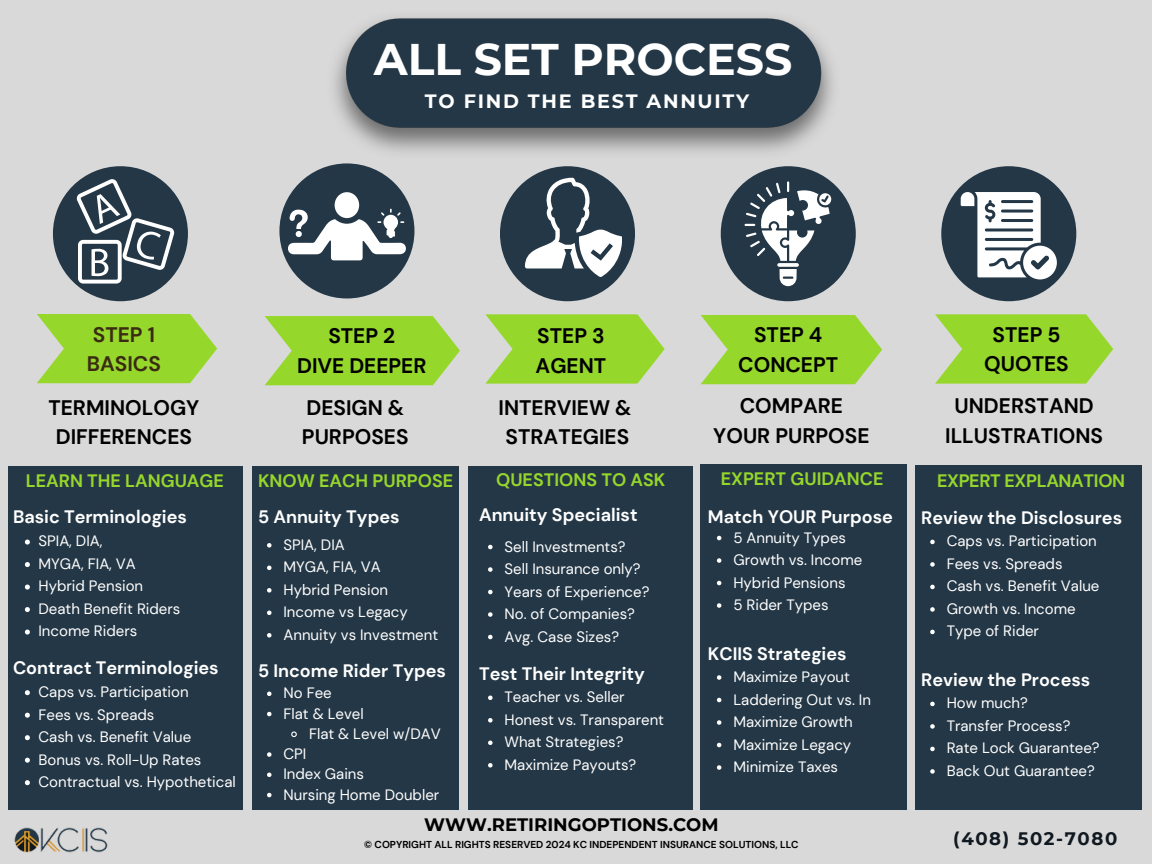
<style>
.page{position:relative;width:1152px;height:864px;background:#d9d9d9}
.page>*{position:absolute;margin:0;border:0;box-sizing:border-box;transform-origin:0 0}
.t1{font:700 44.25px "Montserrat";color:#fff}
.t2{font:700 21px/29.2px "DM Sans";color:#000;text-align:center}
.t3{font:700 21px/29.2px "DM Sans";color:#3a2b13}
.t4{font:700 19.2px "Montserrat";letter-spacing:.09em;color:#fff}
.t5{font:700 18px "DM Sans";color:#fff}
.t6{font:700 18px "DM Sans";color:#96d72b}
.t7{font:700 18px "Montserrat";color:#000}
.t8{font:700 18px "DM Sans";letter-spacing:-.02em;color:#96d72b}
.t9{font:700 18px "Montserrat";letter-spacing:.09em;color:#101820}
.t10{font:15px "DM Sans";color:#fff}
.t11{font:700 10.05px "DM Sans";color:#000}
</style>
<div class="page">
<div style="left:53px;top:166px;width:135px;height:135px;background:#243746;border-radius:50%"></div>
<div style="left:500px;top:166px;width:135px;height:135px;background:#243746;border-radius:50%"></div>
<div style="left:721px;top:166px;width:135px;height:135px;background:#243746;border-radius:50%"></div>
<div style="left:941px;top:166px;width:135px;height:135px;background:#243746;border-radius:50%"></div>
<div style="left:279px;top:163px;width:135px;height:135px;background:#243746;border-radius:50%"></div>
<svg style="left:37px;top:314px;width:180px;height:69px;background:#9fd744"></svg>
<div style="left:8px;top:466px;width:234px;height:343px;background:#243746"></div>
<svg style="left:77px;top:179px;width:97px;height:105px"></svg>
<svg style="left:288px;top:209px;width:118px;height:51px"></svg>
<div style="left:335px;top:192px;width:24px;height:26px;background:#fff;border-radius:50%"></div>
<svg style="left:525px;top:178px;width:97px;height:99px"></svg>
<svg style="left:745px;top:181px;width:87px;height:105px"></svg>
<svg style="left:961px;top:192px;width:96px;height:87px"></svg>
<svg style="left:265px;top:316px;width:195px;height:69px;background:#9fd742"></svg>
<svg style="left:485px;top:314px;width:180px;height:70px;background:#a0d747"></svg>
<svg style="left:701px;top:315px;width:181px;height:69px;background:#9fd744"></svg>
<svg style="left:935px;top:314px;width:178px;height:70px;background:#a0d746"></svg>
<div style="left:252px;top:466px;width:206px;height:343px;background:#243746"></div>
<div style="left:468px;top:466px;width:225px;height:344px;background:#243746"></div>
<div style="left:700px;top:465px;width:207px;height:345px;background:#243746"></div>
<svg style="left:717px;top:536px;width:4px;height:4px"></svg>
<svg style="left:717px;top:558px;width:4px;height:5px"></svg>
<svg style="left:717px;top:581px;width:4px;height:4px"></svg>
<svg style="left:717px;top:603px;width:4px;height:5px"></svg>
<svg style="left:717px;top:675px;width:4px;height:5px"></svg>
<svg style="left:717px;top:698px;width:4px;height:4px"></svg>
<svg style="left:717px;top:720px;width:4px;height:5px"></svg>
<svg style="left:717px;top:743px;width:4px;height:4px"></svg>
<svg style="left:717px;top:765px;width:4px;height:5px"></svg>
<div style="left:916px;top:465px;width:226px;height:344px;background:#243746"></div>
<img style="left:14px;top:827px;width:94px;height:26px">
<img style="left:334px;top:17px;width:499px;height:135px">
<svg style="left:25px;top:540px;width:5px;height:5px"></svg>
<svg style="left:25px;top:562px;width:5px;height:5px"></svg>
<svg style="left:25px;top:585px;width:5px;height:5px"></svg>
<svg style="left:25px;top:607px;width:5px;height:5px"></svg>
<svg style="left:25px;top:630px;width:5px;height:5px"></svg>
<svg style="left:25px;top:690px;width:5px;height:5px"></svg>
<svg style="left:25px;top:713px;width:5px;height:5px"></svg>
<svg style="left:25px;top:735px;width:5px;height:5px"></svg>
<svg style="left:25px;top:758px;width:5px;height:5px"></svg>
<svg style="left:25px;top:780px;width:5px;height:5px"></svg>
<svg style="left:267px;top:543px;width:5px;height:5px"></svg>
<svg style="left:267px;top:566px;width:5px;height:4px"></svg>
<svg style="left:267px;top:588px;width:5px;height:5px"></svg>
<svg style="left:267px;top:611px;width:5px;height:4px"></svg>
<svg style="left:267px;top:633px;width:5px;height:5px"></svg>
<svg style="left:267px;top:692px;width:5px;height:4px"></svg>
<svg style="left:267px;top:712px;width:5px;height:4px"></svg>
<svg style="left:291px;top:731px;width:6px;height:7px"></svg>
<svg style="left:267px;top:752px;width:5px;height:5px"></svg>
<svg style="left:267px;top:773px;width:5px;height:4px"></svg>
<svg style="left:267px;top:793px;width:5px;height:4px"></svg>
<svg style="left:488px;top:545px;width:5px;height:4px"></svg>
<svg style="left:488px;top:567px;width:5px;height:5px"></svg>
<svg style="left:488px;top:590px;width:5px;height:4px"></svg>
<svg style="left:488px;top:612px;width:5px;height:5px"></svg>
<svg style="left:488px;top:635px;width:5px;height:4px"></svg>
<svg style="left:488px;top:696px;width:5px;height:4px"></svg>
<svg style="left:488px;top:718px;width:5px;height:5px"></svg>
<svg style="left:488px;top:741px;width:5px;height:4px"></svg>
<svg style="left:488px;top:763px;width:5px;height:5px"></svg>
<svg style="left:930px;top:540px;width:5px;height:4px"></svg>
<svg style="left:930px;top:562px;width:5px;height:5px"></svg>
<svg style="left:930px;top:585px;width:5px;height:4px"></svg>
<svg style="left:930px;top:607px;width:5px;height:5px"></svg>
<svg style="left:930px;top:630px;width:5px;height:4px"></svg>
<svg style="left:930px;top:702px;width:5px;height:4px"></svg>
<svg style="left:930px;top:724px;width:5px;height:5px"></svg>
<svg style="left:930px;top:747px;width:5px;height:4px"></svg>
<svg style="left:930px;top:769px;width:5px;height:5px"></svg>
<h2 class="t1" style="left:374px;top:32px;width:420px">ALL SET PROCESS</h2>
<h2 class="t4" style="left:425px;top:89px;width:326px">TO FIND THE BEST ANNUITY</h2>
<h2 class="t3" style="left:87px;top:320px;width:76px">STEP 1<br>BASICS</h2>
<h2 class="t2" style="left:48px;top:393px;width:152px">TERMINOLOGY<br>DIFFERENCES</h2>
<h3 class="t2" style="left:302px;top:393px;width:108px;text-align:left">DESIGN &amp;<br>PURPOSES</h3>
<h4 class="t2" style="left:498px;top:393px;width:135px">INTERVIEW &amp;<br>STRATEGIES</h4>
<p class="t2" style="left:713px;top:392px;width:158px">COMPARE<br>YOUR PURPOSE</p>
<p class="t2" style="left:945px;top:392px;width:159px">UNDERSTAND<br>ILLUSTRATIONS</p>
<p class="t2" style="left:297px;top:322px;width:131px">STEP 2<br>DIVE DEEPER</p>
<p class="t2" style="left:536px;top:322px;width:72px;text-align:left">STEP 3<br>AGENT</p>
<h4 class="t2" style="left:738px;top:321px;width:101px">STEP 4<br>CONCEPT</h4>
<p class="t2" style="left:984px;top:320px;width:86px">STEP 5<br>QUOTES</p>
<p class="t6" style="left:26px;top:469px;width:200px">LEARN THE LANGUAGE</p>
<p class="t5" style="left:13px;top:505px;width:175px">Basic Terminologies</p>
<p class="t10" style="left:39px;top:532px;width:65px">SPIA, DIA,</p>
<p class="t10" style="left:39px;top:554px;width:99px">MYGA, FIA, VA</p>
<h5 class="t10" style="left:39px;top:577px;width:106px">Hybrid Pension</h5>
<h3 class="t10" style="left:39px;top:599px;width:143px">Death Benefit Riders</h3>
<h4 class="t10" style="left:39px;top:622px;width:100px">Income Riders</h4>
<p class="t5" style="left:13px;top:656px;width:207px">Contract Terminologies</p>
<p class="t10" style="left:39px;top:682px;width:152px">Caps vs. Participation</p>
<p class="t10" style="left:39px;top:705px;width:117px">Fees vs. Spreads</p>
<p class="t10" style="left:39px;top:727px;width:154px">Cash vs. Benefit Value</p>
<p class="t10" style="left:39px;top:750px;width:164px">Bonus vs. Roll-Up Rates</p>
<h4 class="t10" style="left:39px;top:772px;width:199px">Contractual vs. Hypothetical</h4>
<p class="t6" style="left:258px;top:469px;width:197px">KNOW EACH PURPOSE</p>
<p class="t5" style="left:258px;top:505px;width:143px">5 Annuity Types</p>
<p class="t10" style="left:284px;top:535px;width:63px">SPIA, DIA</p>
<p class="t10" style="left:284px;top:557px;width:99px">MYGA, FIA, VA</p>
<h5 class="t10" style="left:284px;top:580px;width:106px">Hybrid Pension</h5>
<h3 class="t10" style="left:284px;top:602px;width:126px">Income vs Legacy</h3>
<h4 class="t10" style="left:284px;top:625px;width:156px">Annuity vs Investment</h4>
<p class="t5" style="left:258px;top:659px;width:190px">5 Income Rider Types</p>
<p class="t10" style="left:284px;top:683px;width:50px">No Fee</p>
<p class="t10" style="left:284px;top:704px;width:82px">Flat &amp; Level</p>
<p class="t10" style="left:309px;top:724px;width:133px">Flat &amp; Level w/DAV</p>
<p class="t10" style="left:284px;top:744px;width:24px">CPI</p>
<h4 class="t10" style="left:284px;top:764px;width:82px">Index Gains</h4>
<p class="t10" style="left:284px;top:785px;width:157px">Nursing Home Doubler</p>
<p class="t6" style="left:496px;top:468px;width:171px">QUESTIONS TO ASK</p>
<p class="t5" style="left:479px;top:503px;width:160px">Annuity Specialist</p>
<p class="t10" style="left:505px;top:537px;width:123px">Sell Investments?</p>
<p class="t10" style="left:505px;top:559px;width:137px">Sell Insurance only?</p>
<h3 class="t10" style="left:505px;top:582px;width:146px">Years of Experience?</h3>
<h4 class="t10" style="left:505px;top:604px;width:132px">No. of Companies?</h4>
<p class="t10" style="left:505px;top:627px;width:116px">Avg. Case Sizes?</p>
<p class="t5" style="left:479px;top:662px;width:167px">Test Their Integrity</p>
<p class="t10" style="left:505px;top:687px;width:122px">Teacher vs. Seller</p>
<p class="t10" style="left:505px;top:710px;width:161px">Honest vs. Transparent</p>
<p class="t10" style="left:505px;top:732px;width:120px">What Strategies?</p>
<h4 class="t10" style="left:505px;top:755px;width:133px">Maximize Payouts?</h4>
<p class="t6" style="left:721px;top:467px;width:164px">EXPERT GUIDANCE</p>
<p class="t5" style="left:708px;top:506px;width:186px">Match YOUR Purpose</p>
<h2 class="t10" style="left:733px;top:528px;width:114px">5 Annuity Types</h2>
<h1 class="t10" style="left:733px;top:550px;width:130px">Growth vs. Income</h1>
<p class="t10" style="left:733px;top:573px;width:114px">Hybrid Pensions</p>
<p class="t10" style="left:733px;top:595px;width:97px">5 Rider Types</p>
<p class="t5" style="left:708px;top:642px;width:140px">KCIIS Strategies</p>
<p class="t10" style="left:733px;top:667px;width:118px">Maximize Payout</p>
<h2 class="t10" style="left:733px;top:690px;width:139px">Laddering Out vs. In</h2>
<h2 class="t10" style="left:733px;top:712px;width:121px">Maximize Growth</h2>
<h2 class="t10" style="left:733px;top:735px;width:119px">Maximize Legacy</h2>
<h2 class="t10" style="left:733px;top:757px;width:106px">Minimize Taxes</h2>
<p class="t7" style="left:424px;top:814px;width:296px">WWW.RETIRINGOPTIONS.COM</p>
<p class="t11" style="left:364px;top:838px;width:436px">© COPYRIGHT ALL RIGHTS RESERVED 2024 KC INDEPENDENT INSURANCE SOLUTIONS, LLC</p>
<p class="t8" style="left:937px;top:469px;width:190px">EXPERT EXPLANATION</p>
<p class="t5" style="left:921px;top:506px;width:202px">Review the Disclosures</p>
<p class="t10" style="left:947px;top:532px;width:152px">Caps vs. Participation</p>
<p class="t10" style="left:947px;top:554px;width:117px">Fees vs. Spreads</p>
<p class="t10" style="left:947px;top:577px;width:154px">Cash vs. Benefit Value</p>
<h3 class="t10" style="left:947px;top:599px;width:130px">Growth vs. Income</h3>
<p class="t10" style="left:947px;top:622px;width:94px">Type of Rider</p>
<p class="t5" style="left:921px;top:668px;width:171px">Review the Process</p>
<h3 class="t10" style="left:947px;top:694px;width:83px">How much?</h3>
<h4 class="t10" style="left:947px;top:716px;width:125px">Transfer Process?</h4>
<p class="t10" style="left:947px;top:739px;width:154px">Rate Lock Guarantee?</p>
<p class="t10" style="left:947px;top:761px;width:150px">Back Out Guarantee?</p>
<p class="t9" style="left:953px;top:827px;width:166px">(408) 502-7080</p>
</div>
